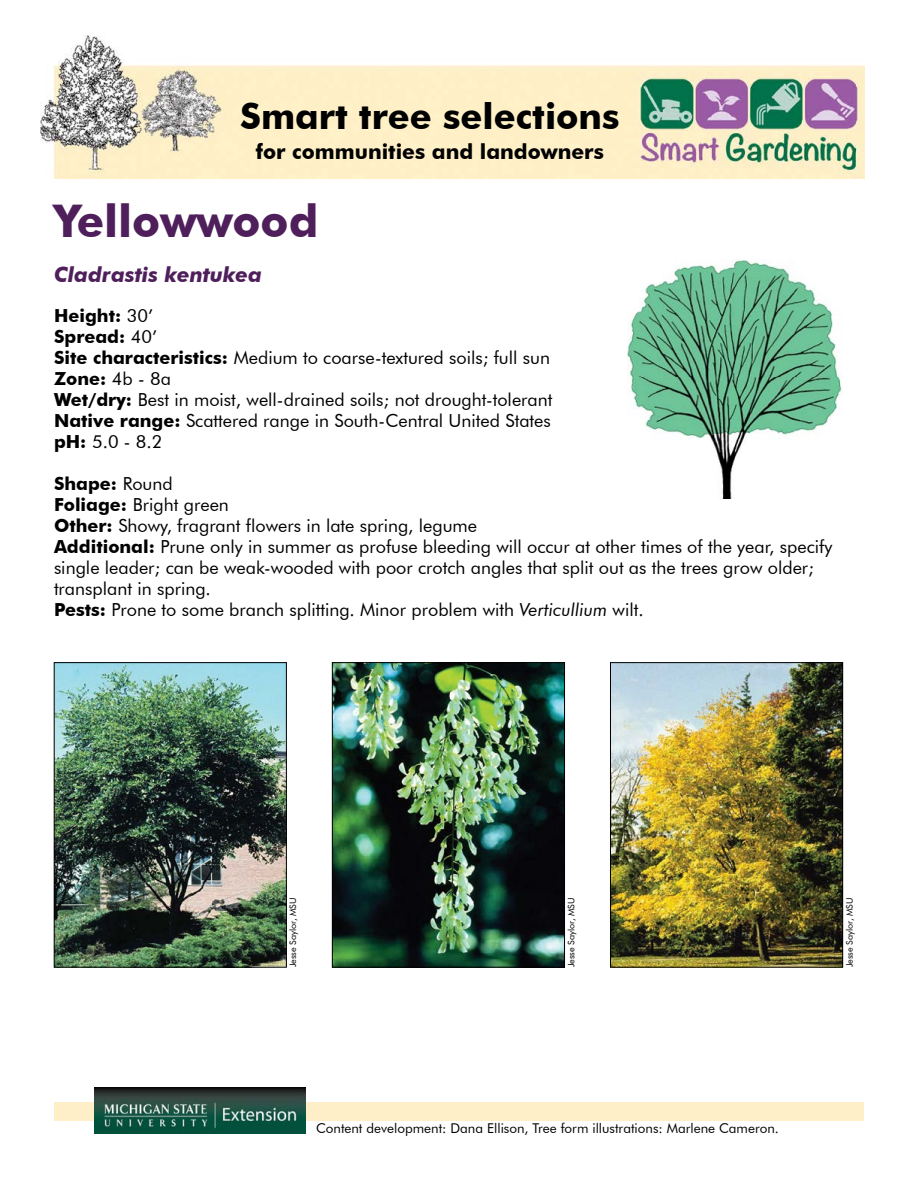
<style>
.page{position:relative;width:918px;height:1188px;background:#fff}
.page>*{position:absolute;margin:0;border:0;box-sizing:border-box;transform-origin:0 0}
.t1{font:700 45px "Futura BT";color:#4f1f5b}
.t2{font:700 36px "Futura BT";color:#000}
.t3{font:700 21px "Futura BT";color:#000}
.Scientific_name{font:italic 700 21px "Futura BT";color:#4f1f5b}
.t4{font:18px/21px "Futura BT";color:#000}
.t5{font:700 18px "Futura BT";color:#000}
.No_Spacing{font:13.5px "Futura BT";color:#000}
.No_Spacing-2{font:9px "Futura BT";color:#000}
.s1{font-weight:400}
.s2{font-weight:700}
.s3{font-style:italic}
</style>
<div class="page">
<div style="left:54px;top:1102px;width:810px;height:19px;background:#ffefc8"></div>
<img style="left:40px;top:36px;width:825px;height:143px">
<img style="left:94px;top:1088px;width:211px;height:46px">
<img style="left:627px;top:259px;width:216px;height:239px">
<img style="left:334px;top:664px;width:229px;height:301px">
<div style="left:332px;top:662px;width:233px;height:305px;border:1px solid #000"></div>
<img style="left:56px;top:664px;width:229px;height:301px">
<div style="left:54px;top:662px;width:233px;height:305px;border:1px solid #000"></div>
<img style="left:612px;top:664px;width:229px;height:301px">
<div style="left:610px;top:662px;width:233px;height:305px;border:1px solid #000"></div>
<p class="t2" style="left:240px;top:94px;width:381px">Smart tree selections</p>
<p class="t3" style="left:256px;top:139px;width:350px">for communities and landowners</p>
<p class="t1" style="left:54px;top:194px;width:266px">Yellowwood</p>
<p class="Scientific_name" style="left:54px;top:262px;width:210px">Cladrastis kentukea</p>
<p class="t5" style="left:54px;top:305px;width:101px">Height: <span class="s1">30’</span></p>
<p class="t5" style="left:54px;top:326px;width:105px">Spread: <span class="s1">40’</span></p>
<p class="t4" style="left:54px;top:347px;width:498px"><span class="s2">Site characteristics:</span> Medium to coarse-textured soils; full sun</p>
<p class="t5" style="left:54px;top:368px;width:118px">Zone: <span class="s1">4b - 8a</span></p>
<p class="t4" style="left:54px;top:389px;width:500px"><span class="s2">Wet/dry:</span> Best in moist, well-drained soils; not drought-tolerant</p>
<p class="t4" style="left:54px;top:410px;width:498px"><span class="s2">Native range:</span> Scattered range in South-Central United States</p>
<p class="t4" style="left:54px;top:431px;width:110px"><span class="s2">pH:</span> 5.0 - 8.2</p>
<p class="t5" style="left:54px;top:473px;width:120px">Shape: <span class="s1">Round</span></p>
<p class="t4" style="left:54px;top:494px;width:176px"><span class="s2">Foliage:</span> Bright green</p>
<p class="t4" style="left:54px;top:515px;width:425px"><span class="s2">Other:</span> Showy, fragrant flowers in late spring, legume</p>
<p class="t4" style="left:54px;top:536px;width:780px"><span class="s2">Additional:</span> Prune only in summer as profuse bleeding will occur at other times of the year, specify single leader; can be weak-wooded with poor crotch angles that split out as the trees grow older; transplant in spring.</p>
<p class="t4" style="left:54px;top:599px;width:591px"><span class="s2">Pests:</span> Prone to some branch splitting. Minor problem with <span class="s3">Verticullium</span> wilt.</p>
<p class="No_Spacing-2" style="left:287px;top:967px;width:71px;rotate:-90deg">Jesse Saylor, MSU</p>
<p class="No_Spacing-2" style="left:566px;top:967px;width:71px;rotate:-90deg">Jesse Saylor, MSU</p>
<p class="No_Spacing-2" style="left:844px;top:967px;width:71px;rotate:-90deg">Jesse Saylor, MSU</p>
<p class="No_Spacing" style="left:316px;top:1120px;width:464px">Content development: Dana Ellison, Tree form illustrations: Marlene Cameron.</p>
</div>
